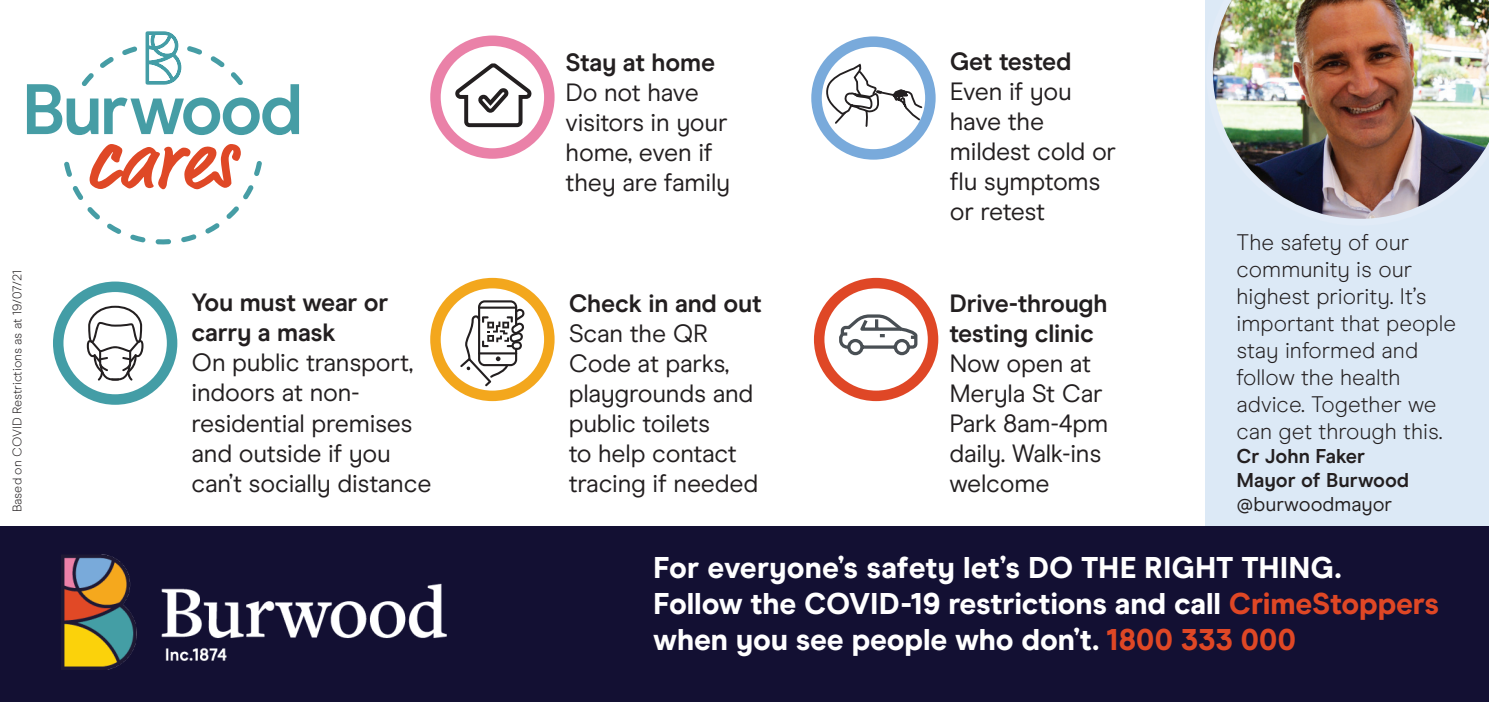
<style>
.page{position:relative;width:1489px;height:702px;background:#fff}
.page>*{position:absolute;margin:0;border:0;box-sizing:border-box;transform-origin:0 0}
.t1{font:900 30px/36px "Modern Era";letter-spacing:-.005em;color:#fff}
.t2{font:25px/30px "Modern Era";letter-spacing:-.01em;color:#231f20}
.t3{font:700 25px/30px "Modern Era";letter-spacing:-.01em;color:#231f20}
.t4{font:300 22.5px/27px "Modern Era";color:#231f20}
.t5{font:700 20px/24px "Modern Era";color:#231f20}
.t6{font:20px "Modern Era";color:#231f20}
.t7{font:300 12.5px "Modern Era";color:#231f20}
.s1{color:#df4725}
</style>
<div class="page">
<div style="left:814px;top:278px;width:124px;height:123px;border:10px solid #df4726;border-radius:50%"></div>
<svg style="left:839px;top:314px;width:79px;height:42px"></svg>
<div style="left:430px;top:278px;width:124px;height:123px;border:10px solid #f3a71d;border-radius:50%"></div>
<svg style="left:460px;top:300px;width:64px;height:86px"></svg>
<div style="left:811px;top:36px;width:124px;height:124px;border:10px solid #79aadb;border-radius:50%"></div>
<svg style="left:825px;top:65px;width:98px;height:63px"></svg>
<div style="left:1205px;top:0;width:283px;height:535px;background:#dce9f6"></div>
<div style="left:0;top:527px;width:1488px;height:175px;background:#131033"></div>
<img style="left:62px;top:554px;width:384px;height:115px">
<svg style="left:27px;top:31px;width:272px;height:213px"></svg>
<div style="left:53px;top:281px;width:124px;height:124px;border:10px solid #439da6;border-radius:50%"></div>
<svg style="left:87px;top:306px;width:56px;height:74px"></svg>
<div style="left:430px;top:36px;width:124px;height:123px;border:10px solid #ea81a8;border-radius:50%"></div>
<svg style="left:453px;top:60px;width:80px;height:68px"></svg>
<img style="left:1212px;top:0;width:276px;height:219px">
<p class="t7" style="left:10px;top:512px;width:243px;rotate:-90deg">Based on COVID Restrictions as at 19/07/21</p>
<p class="t3" style="left:191px;top:288px;width:198px">You must wear or carry a mask</p>
<p class="t2" style="left:191px;top:348px;width:241px">On public transport, indoors at non&shy;residential premises and outside if you can’t socially distance</p>
<p class="t3" style="left:565px;top:47px;width:151px">Stay at home</p>
<p class="t2" style="left:565px;top:77px;width:166px">Do not have visitors in your home, even if they are family</p>
<p class="t3" style="left:568px;top:288px;width:194px">Check in and out</p>
<p class="t2" style="left:568px;top:318px;width:191px">Scan the QR<br>Code at parks, playgrounds and public toilets<br>to help contact tracing if needed</p>
<p class="t3" style="left:949px;top:47px;width:123px">Get tested</p>
<p class="t2" style="left:949px;top:77px;width:168px">Even if you have the mildest cold or flu symptoms or retest</p>
<p class="t3" style="left:949px;top:288px;width:160px">Drive-through testing clinic</p>
<p class="t2" style="left:949px;top:348px;width:161px">Now open at<br>Meryla St Car<br>Park 8am-4pm daily. Walk-ins welcome</p>
<p class="t4" style="left:1236px;top:229px;width:221px">The safety of our community is our highest priority. It’s important that people stay informed and follow the health advice. Together we can get through this.</p>
<p class="t5" style="left:1236px;top:444px;width:174px">Cr John Faker<br>Mayor of Burwood</p>
<p class="t6" style="left:1236px;top:493px;width:157px">@burwoodmayor</p>
<p class="t1" style="left:653px;top:550px;width:787px">For everyone’s safety let’s DO THE RIGHT THING.<br>Follow the COVID-19 restrictions and call <span class="s1">CrimeStoppers </span>when you see people who don’t. <span class="s1">1800 333 000</span></p>
</div>
